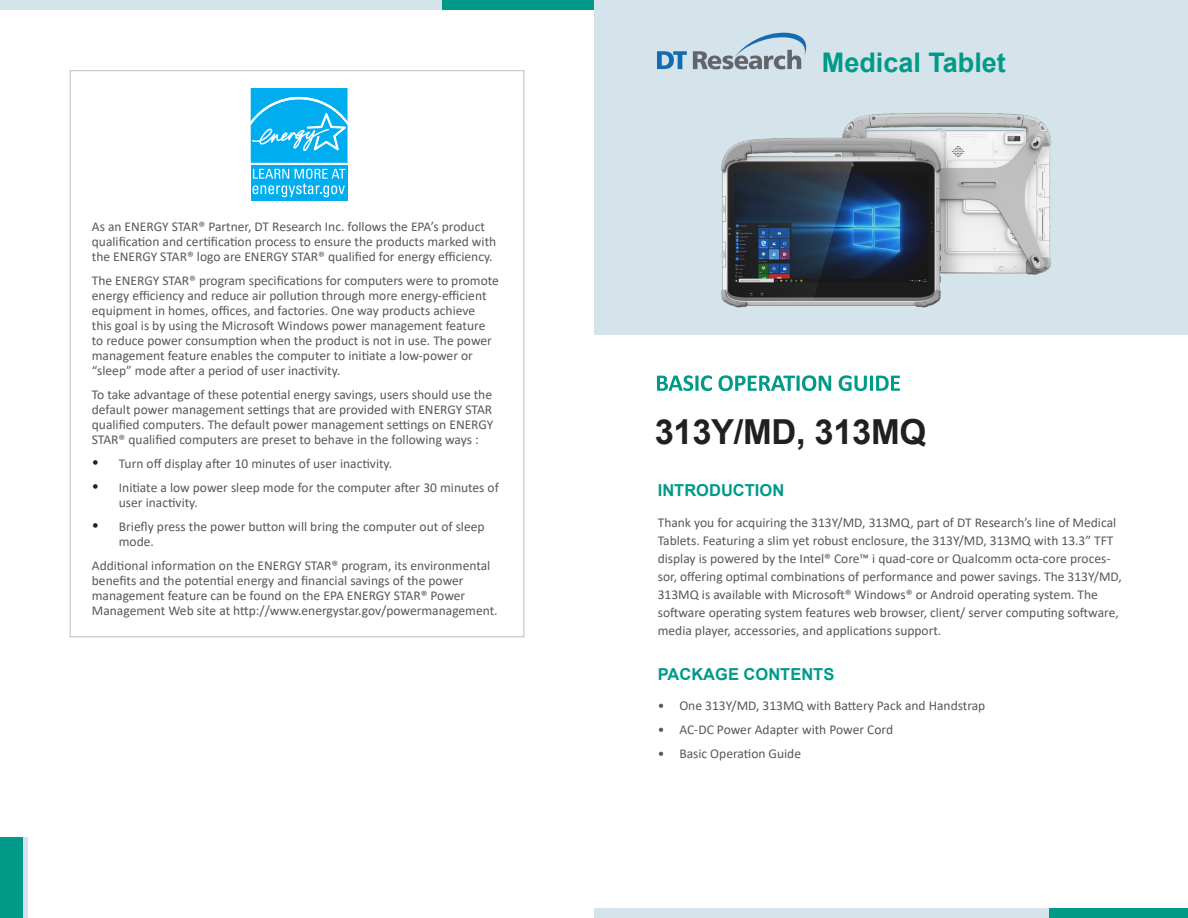
<style>
.page{position:relative;width:1188px;height:918px;background:#fff}
.page>*{position:absolute;margin:0;border:0;box-sizing:border-box;transform-origin:0 0}
.Product_Model_Subhea{font:700 34.5px "Arial";letter-spacing:-.01em;color:#231f20}
.t1{font:700 27px "Arial";color:#009a89}
.Header_1{font:700 16.5px "Arial";color:#009a89}
.t2{font:13.5px/15px "Calibri";color:#57585a}
.s1{font-size:14.7px;color:#231f20}
</style>
<div class="page">
<div style="left:594px;top:0;width:594px;height:334px;background:#d5e3ea"></div>
<svg style="left:657px;top:51px;width:30px;height:18px"></svg>
<svg style="left:693px;top:32px;width:114px;height:37px"></svg>
<svg style="left:657px;top:375px;width:243px;height:16px"></svg>
<div style="left:1048px;top:908px;width:140px;height:10px;background:#009a89"></div>
<div style="left:594px;top:908px;width:454px;height:10px;background:#d5e3ea"></div>
<div style="left:441px;top:0;width:153px;height:10px;background:#009a89"></div>
<div style="left:0;top:0;width:441px;height:10px;background:#d5e3ea"></div>
<div style="left:0;top:838px;width:24px;height:80px;background:#009a89"></div>
<hr style="left:24px;top:838px;width:4px;height:80px;background:#d5e2ed">
<img style="left:721px;top:112px;width:331px;height:196px">
<div style="left:251px;top:165px;width:97px;height:36px;background:#00aeef"></div>
<svg style="left:251px;top:88px;width:97px;height:75px;background:#22b8f1"></svg>
<svg style="left:253px;top:169px;width:92px;height:28px"></svg>
<p class="t2" style="left:92px;top:219px;width:406px">As an ENERGY STAR® Partner, DT Research Inc. follows the EPA’s product qualification and certification process to ensure the products marked with the ENERGY STAR® logo are ENERGY STAR® qualified for energy efficiency.</p>
<p class="t2" style="left:92px;top:273px;width:409px">The ENERGY STAR® program specifications for computers were to promote energy efficiency and reduce air pollution through more energy-efficient equipment in homes, offices, and factories. One way products achieve<br>this goal is by using the Microsoft Windows power management feature to reduce power consumption when the product is not in use. The power management feature enables the computer to initiate a low-power or “sleep” mode after a period of user inactivity.</p>
<p class="t2" style="left:92px;top:387px;width:403px;text-align:justify">To take advantage of these potential energy savings, users should use the default power management settings that are provided with ENERGY STAR qualified computers. The default power management settings on ENERGY STAR® qualified computers are preset to behave in the following ways :</p>
<p class="t2" style="left:92px;top:456px;width:302px"><span class="s1">•</span> Turn off display after 10 minutes of user inactivity.</p>
<p class="t2" style="left:119px;top:480px;width:382px;text-indent:-27px"><span class="s1">•</span> Initiate a low power sleep mode for the computer after 30 minutes of user inactivity.</p>
<p class="t2" style="left:119px;top:519px;width:367px;text-indent:-27px"><span class="s1">•</span> Briefly press the power button will bring the computer out of sleep mode.</p>
<p class="t2" style="left:92px;top:558px;width:407px">Additional information on the ENERGY STAR® program, its environmental benefits and the potential energy and financial savings of the power management feature can be found on the EPA ENERGY STAR® Power Management Web site at http://www.energystar.gov/powermanagement.</p>
<h2 class="t1" style="left:822px;top:43px;width:186px">Medical Tablet</h2>
<p class="Product_Model_Subhea" style="left:655px;top:407px;width:273px">313Y/MD, 313MQ</p>
<p class="Header_1" style="left:658px;top:478px;width:128px">INTRODUCTION</p>
<p class="t2" style="left:658px;top:513px;width:466px;line-height:18px">Thank you for acquiring the 313Y/MD, 313MQ, part of DT Research’s line of Medical Tablets. Featuring a slim yet robust enclosure, the 313Y/MD, 313MQ with 13.3” TFT display is powered by the Intel® Core™ i quad-core or Qualcomm octa-core proces&shy;sor, offering optimal combinations of performance and power savings. The 313Y/MD, 313MQ is available with Microsoft® Windows® or Android operating system. The software operating system features web browser, client/ server computing software, media player, accessories, and applications support.</p>
<p class="Header_1" style="left:658px;top:662px;width:178px">PACKAGE CONTENTS</p>
<p class="t2" style="left:658px;top:698px;width:329px">• One 313Y/MD, 313MQ with Battery Pack and Handstrap</p>
<p class="t2" style="left:658px;top:722px;width:237px">• AC-DC Power Adapter with Power Cord</p>
<p class="t2" style="left:658px;top:746px;width:145px">• Basic Operation Guide</p>
</div>
